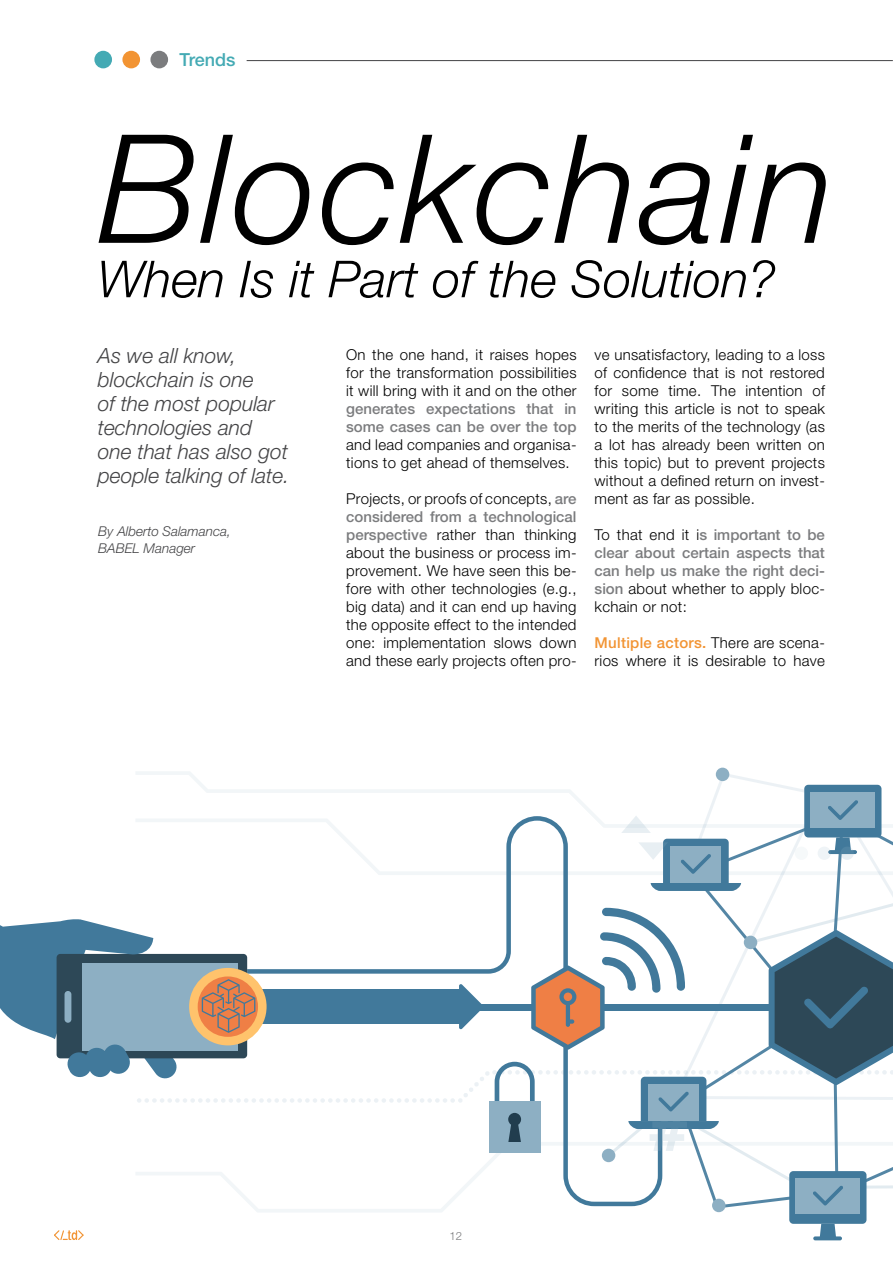
<style>
.page{position:relative;width:893px;height:1263px;background:#fff}
.page>*{position:absolute;margin:0;border:0;box-sizing:border-box;transform-origin:0 0}
.t1{font:italic 300 151.2px "Helvetica Neue LT Std";letter-spacing:.02em;color:#000}
.t2{font:italic 300 51px "Helvetica Neue LT Std";color:#000}
.t3{font:italic 300 21px/24px "Helvetica Neue LT Std";color:#434345}
.t4{font:500 18px "Helvetica Neue LT Std";color:#44aab4}
.t5{font:300 15px/18px "Helvetica Neue LT Std";letter-spacing:.02em;color:#000;text-align:justify}
.t6{font:500 15px/18px "Helvetica Neue LT Std";color:#7b7c7e}
.t7{font:italic 300 13.5px/16.5px "Helvetica Neue LT Std";color:#434345}
.t8{font:300 11.4px "Helvetica Neue LT Std";color:#7b7c7e}
.s1{font-weight:500;color:#7b7c7e}
.s2{font-weight:300;color:#000}
.s3{font-weight:500;color:#f29433}
</style>
<div class="page">
<svg style="left:54px;top:1230px;width:30px;height:10px"></svg>
<hr style="left:247px;top:60px;width:646px;height:1px;background:#434345">
<div style="left:122px;top:51px;width:18px;height:17px;background:#f29433;border-radius:50%"></div>
<div style="left:94px;top:51px;width:18px;height:17px;background:#44aab4;border-radius:50%"></div>
<div style="left:150px;top:51px;width:18px;height:17px;background:#7b7c7e;border-radius:50%"></div>
<svg style="left:253px;top:1208px;width:614px;height:16px"></svg>
<svg style="left:136px;top:767px;width:746px;height:30px"></svg>
<div style="left:712px;top:1199px;width:13px;height:13px;background:#8dafc3;border-radius:50%"></div>
<div style="left:716px;top:768px;width:13px;height:13px;background:#8dafc3;border-radius:50%"></div>
<div style="left:804px;top:785px;width:77px;height:52px;background:#41799b;border-radius:4px"></div>
<div style="left:810px;top:792px;width:65px;height:36px;background:#8dafc3"></div>
<div style="left:789px;top:1171px;width:77px;height:53px;background:#41799b;border-radius:4px"></div>
<div style="left:795px;top:1179px;width:65px;height:35px;background:#8dafc3"></div>
<svg style="left:820px;top:1224px;width:16px;height:12px"></svg>
<hr style="left:813px;top:1236px;width:29px;height:4px;background:#41799b;border-radius:2px">
<svg style="left:0;top:797px;width:893px;height:411px"></svg>
<p class="t4" style="left:180px;top:49px;width:57px">Trends</p>
<h1 class="t1" style="left:98px;top:99px;width:738px">Blockchain</h1>
<h2 class="t2" style="left:98px;top:249px;width:680px">When Is it Part of the Solution?</h2>
<h3 class="t3" style="left:98px;top:343px;width:193px">As we all know, blockchain is one<br>of the most popular technologies and one that has also got people talking of late.</h3>
<p class="t7" style="left:98px;top:523px;width:134px">By Alberto Salamanca,<br>BABEL Manager</p>
<p class="t5" style="left:346px;top:345px;width:232px">On the one hand, it raises hopes for the transformation possibilities it will bring with it and on the other</p>
<p class="t6" style="left:346px;top:400px;width:232px">generates expectations that in some cases can be over the top</p>
<p class="t5" style="left:346px;top:435px;width:232px">and lead companies and organisa&shy;tions to get ahead of themselves.</p>
<p class="t5" style="left:346px;top:489px;width:232px">Projects, or proofs of concepts, <span class="s1">are considered from a technological perspective</span> rather than thinking about the business or process im&shy;provement. We have seen this be&shy;fore with other technologies (e.g., big data) and it can end up having the opposite effect to the intended one: implementation slows down and these early projects often pro-</p>
<p class="t5" style="left:595px;top:345px;width:232px">ve unsatisfactory, leading to a loss of confidence that is not restored for some time. The intention of writing this article is not to speak to the merits of the technology (as a lot has already been written on this topic) but to prevent projects without a defined return on invest&shy;ment as far as possible.</p>
<p class="t6" style="left:595px;top:526px;width:232px;text-align:justify"><span class="s2">To that end it i</span>s important to be clear about certain aspects that can help us make the right deci&shy;sion <span class="s2">about whether to apply bloc&shy;kchain or not:</span></p>
<p class="t5" style="left:595px;top:633px;width:232px"><span class="s3">Multiple actors.</span> There are scena&shy;rios where it is desirable to have</p>
<p class="t8" style="left:449px;top:1229px;width:14px">12</p>
</div>
